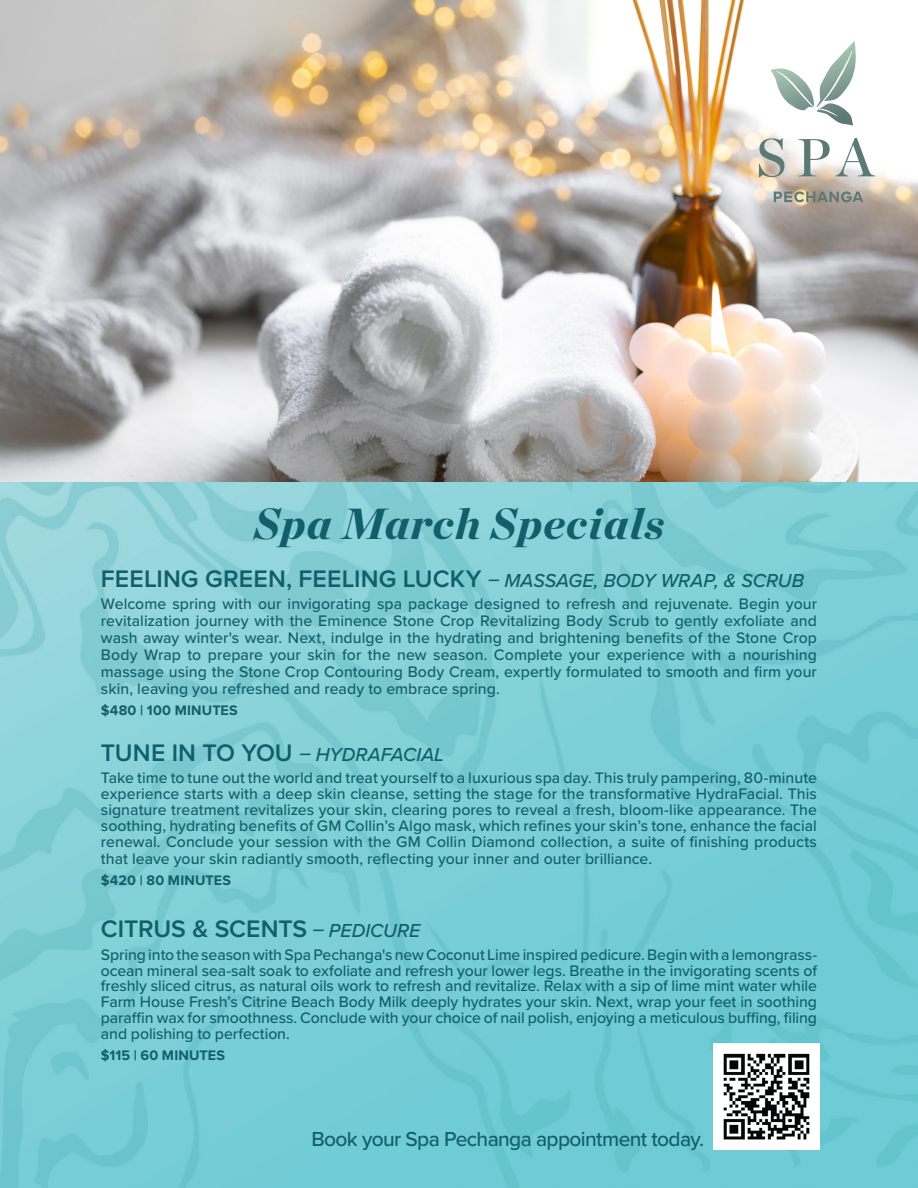
<style>
.page{position:relative;width:918px;height:1188px;background:#fff}
.page>*{position:absolute;margin:0;border:0;box-sizing:border-box;transform-origin:0 0}
.t1{font:italic 900 43.5px "Chronicle Display";letter-spacing:.025em;color:#125f6b}
.t2{font:600 24.75px "Proxima Nova";letter-spacing:.005em;color:#125f6b}
.t3{font:500 21px "Proxima Nova";letter-spacing:-.03em;color:#125f6b}
.t4{font:italic 500 19.5px "Proxima Nova";letter-spacing:-.005em;color:#125f6b}
.t5{font:500 15.9px/16.8px "Proxima Nova";color:#125f6b;text-align:justify}
.t6{font:700 14.4px "Proxima Nova";letter-spacing:.015em;color:#125f6b}
.s1{font-weight:500;font-style:italic;font-size:19.5px}
.s2{font-weight:600;font-style:normal;font-size:24.75px}
</style>
<div class="page">
<img style="left:0;top:482px;width:918px;height:706px">
<img style="left:0;top:0;width:918px;height:482px">
<svg style="left:771px;top:41px;width:85px;height:85px"></svg>
<svg style="left:774px;top:191px;width:89px;height:11px"></svg>
<svg style="left:836px;top:138px;width:39px;height:38px"></svg>
<svg style="left:798px;top:139px;width:32px;height:37px"></svg>
<svg style="left:759px;top:138px;width:25px;height:39px"></svg>
<img style="left:713px;top:1044px;width:107px;height:106px">
<p class="t1" style="left:254px;top:486px;width:412px">Spa March Specials</p>
<p class="t2" style="left:101px;top:561px;width:705px">FEELING GREEN, FEELING LUCKY <span class="s1">– MASSAGE, BODY WRAP, &amp; SCRUB</span></p>
<p class="t5" style="left:101px;top:595px;width:718px">Welcome spring with our invigorating spa package designed to refresh and rejuvenate. Begin your revitalization journey with the Eminence Stone Crop Revitalizing Body Scrub to gently exfoliate and wash away winter's wear. Next, indulge in the hydrating and brightening benefits of the Stone Crop Body Wrap to prepare your skin for the new season. Complete your experience with a nourishing massage using the Stone Crop Contouring Body Cream, expertly formulated to smooth and firm your skin, leaving you refreshed and ready to embrace spring.</p>
<p class="t6" style="left:101px;top:699px;width:138px">$480 | 100 MINUTES</p>
<p class="t4" style="left:101px;top:740px;width:345px"><span class="s2">TUNE IN TO YOU</span> – HYDRAFACIAL</p>
<p class="t5" style="left:101px;top:770px;width:718px;line-height:16px">Take time to tune out the world and treat yourself to a luxurious spa day. This truly pampering, 80-minute experience starts with a deep skin cleanse, setting the stage for the transformative HydraFacial. This signature treatment revitalizes your skin, clearing pores to reveal a fresh, bloom-like appearance. The soothing, hydrating benefits of GM Collin’s Algo mask, which refines your skin’s tone, enhance the facial renewal. Conclude your session with the GM Collin Diamond collection, a suite of finishing products that leave your skin radiantly smooth, reflecting your inner and outer brilliance.</p>
<p class="t6" style="left:101px;top:870px;width:132px">$420 | 80 MINUTES</p>
<p class="t2" style="left:101px;top:910px;width:321px">CITRUS &amp; SCENTS <span class="s1">– PEDICURE</span></p>
<p class="t5" style="left:101px;top:946px;width:718px;line-height:15.9px">Spring into the season with Spa Pechanga's new Coconut Lime inspired pedicure. Begin with a lemongrass&shy;ocean mineral sea-salt soak to exfoliate and refresh your lower legs. Breathe in the invigorating scents of freshly sliced citrus, as natural oils work to refresh and revitalize. Relax with a sip of lime mint water while Farm House Fresh’s Citrine Beach Body Milk deeply hydrates your skin. Next, wrap your feet in soothing paraffin wax for smoothness. Conclude with your choice of nail polish, enjoying a meticulous buffing, filing and polishing to perfection.</p>
<p class="t6" style="left:101px;top:1045px;width:126px">$115 | 60 MINUTES</p>
<p class="t3" style="left:312px;top:1123px;width:394px">Book your Spa Pechanga appointment today.</p>
</div>
